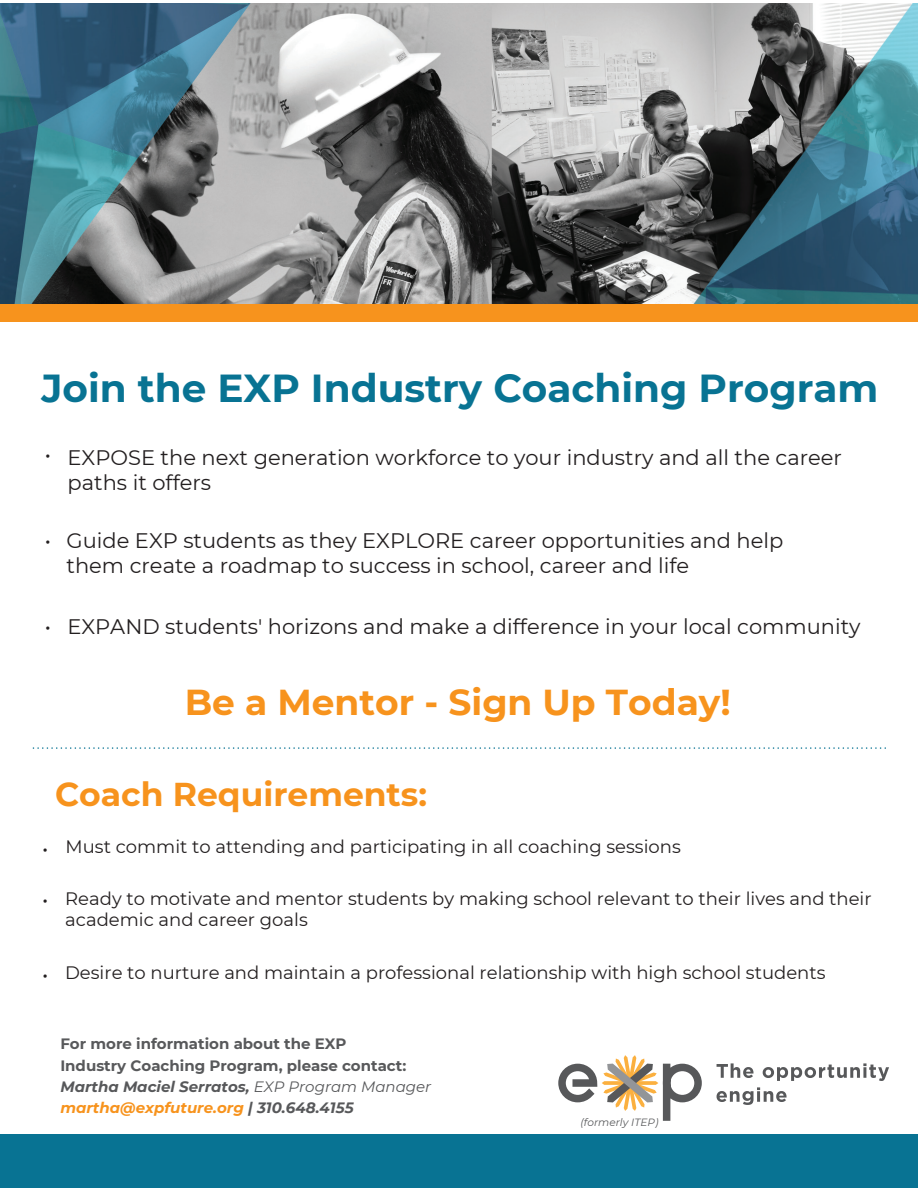
<style>
.page{position:relative;width:918px;height:1188px;background:#fff}
.page>*{position:absolute;margin:0;border:0;box-sizing:border-box;transform-origin:0 0}
.t1{font:700 39px "Montserrat";color:#087393}
.t2{font:700 36px "Montserrat";color:#f7931d}
.t3{font:700 33px "Montserrat";color:#f7931d}
.t4{font:21px/25.2px "Montserrat";color:#231f20}
.t5{font:18px/21.6px "Montserrat";color:#231f20}
.t6{font:700 15px/21.5px "Montserrat";color:#58595b}
.t7{font:italic 10.5px "Montserrat";color:#58595b}
.s1{font-size:21px}
.s2{font-style:italic;color:#57585a}
.s3{font-weight:400;font-style:italic;color:#57585a}
.s4{font-style:italic;color:#f7931d}
</style>
<div class="page">
<img style="left:0;top:4px;width:918px;height:1117px">
<div style="left:0;top:305px;width:918px;height:17px;background:#f7931d"></div>
<div style="left:0;top:1134px;width:918px;height:54px;background:#087393"></div>
<svg style="left:558px;top:1055px;width:144px;height:65px"></svg>
<svg style="left:717px;top:1063px;width:36px;height:15px"></svg>
<svg style="left:763px;top:1063px;width:126px;height:18px"></svg>
<svg style="left:717px;top:1087px;width:70px;height:18px"></svg>
<svg style="left:33px;top:747px;width:854px;height:2px"></svg>
<h1 class="t1" style="left:41px;top:360px;width:839px">Join the EXP Industry Coaching Program</h1>
<p class="t4" style="left:45px;top:442px;width:8px">•</p>
<p class="t4" style="left:68px;top:444px;width:776px">EXPOSE the next generation workforce to your industry and all the career paths it offers</p>
<p class="t4" style="left:67px;top:527px;width:718px;text-indent:-22px">• Guide EXP students as they EXPLORE career opportunities and help them create a roadmap to success in school, career and life</p>
<p class="t4" style="left:45px;top:614px;width:817px">• EXPAND students' horizons and make a difference in your local community</p>
<h2 class="t2" style="left:185px;top:676px;width:548px">Be a Mentor - Sign Up Today!</h2>
<h3 class="t3" style="left:55px;top:771px;width:374px">Coach Requirements:</h3>
<p class="t5" style="left:42px;top:835px;width:640px"><span class="s1">•</span> Must commit to attending and participating in all coaching sessions</p>
<p class="t5" style="left:65px;top:887px;width:808px;text-indent:-23px"><span class="s1">•</span> Ready to motivate and mentor students by making school relevant to their lives and their academic and career goals</p>
<p class="t5" style="left:42px;top:961px;width:785px"><span class="s1">•</span> Desire to nurture and maintain a professional relationship with high school students</p>
<p class="t6" style="left:60px;top:1032px;width:372px">For more information about the EXP<br>Industry Coaching Program, please contact:<br><span class="s2">Martha Maciel Serratos,</span> <span class="s3">EXP Program Manager </span><span class="s4">martha@expfuture.org</span> <span class="s2">| 310.648.4155</span></p>
<p class="t7" style="left:580px;top:1115px;width:79px">(formerly ITEP)</p>
</div>
